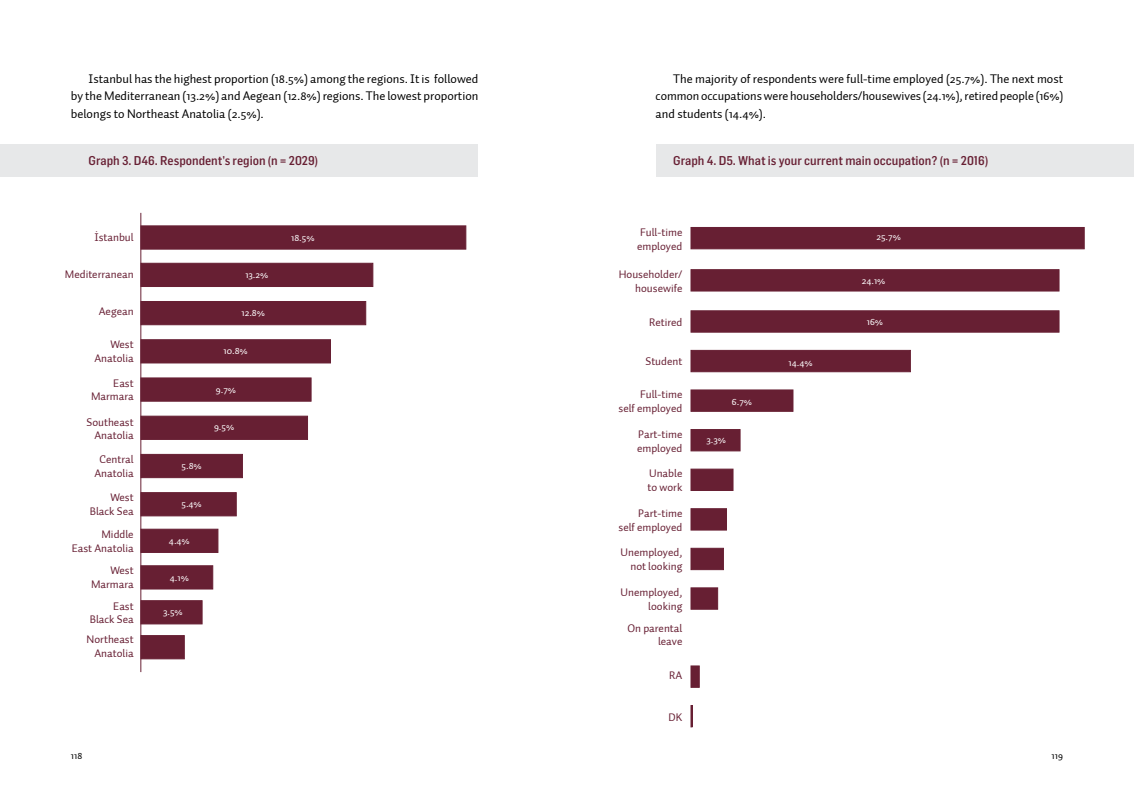
<style>
.page{position:relative;width:1134px;height:798px;background:#fff}
.page>*{position:absolute;margin:0;border:0;box-sizing:border-box;transform-origin:0 0}
.genelmetin{font:12.5px/17.5px "Auto 2 TR Regular";color:#000;text-align:justify}
.graphhead{font:500 12.5px "Flama Semicondensed";color:#671f33}
.t1{font:11.25px/13.5px "Auto 2";color:#671f33;text-align:right}
.t2{font:10px "Auto 2";color:#fff}
.t3{font:10px "Auto 2 TR Regular";letter-spacing:.01em;color:#000}
</style>
<div class="page">
<div style="left:0;top:144px;width:478px;height:32px;background:#e2e3e4"></div>
<div style="left:141px;top:226px;width:325px;height:23px;background:#671f33"></div>
<div style="left:141px;top:263px;width:232px;height:23px;background:#671f33;border:1px solid #671f33"></div>
<div style="left:141px;top:301px;width:225px;height:24px;background:#671f33;border:1px solid #671f33"></div>
<div style="left:141px;top:339px;width:190px;height:24px;background:#671f33;border:1px solid #671f33"></div>
<div style="left:141px;top:377px;width:170px;height:24px;background:#671f33;border:1px solid #671f33"></div>
<div style="left:141px;top:416px;width:167px;height:23px;background:#671f33;border:1px solid #671f33"></div>
<div style="left:141px;top:454px;width:102px;height:23px;background:#671f33"></div>
<div style="left:141px;top:492px;width:95px;height:24px;background:#671f33;border:1px solid #671f33"></div>
<div style="left:141px;top:529px;width:77px;height:23px;background:#671f33;border:1px solid #671f33"></div>
<div style="left:141px;top:565px;width:72px;height:24px;background:#671f33;border:1px solid #671f33"></div>
<div style="left:141px;top:600px;width:61px;height:24px;background:#671f33;border:1px solid #671f33"></div>
<div style="left:141px;top:635px;width:43px;height:23px;background:#671f33;border:1px solid #671f33"></div>
<hr style="left:141px;top:213px;width:1px;height:458px;background:#671f33">
<div style="left:656px;top:144px;width:478px;height:32px;background:#e2e3e4"></div>
<div style="left:691px;top:227px;width:393px;height:22px;background:#671f33;border:1px solid #671f33"></div>
<div style="left:691px;top:269px;width:368px;height:22px;background:#671f33;border:1px solid #671f33"></div>
<div style="left:691px;top:310px;width:368px;height:22px;background:#671f33;border:1px solid #671f33"></div>
<div style="left:691px;top:350px;width:219px;height:22px;background:#671f33;border:1px solid #671f33"></div>
<div style="left:691px;top:389px;width:102px;height:22px;background:#671f33;border:1px solid #671f33"></div>
<div style="left:691px;top:429px;width:49px;height:22px;background:#671f33"></div>
<div style="left:691px;top:469px;width:42px;height:21px;background:#671f33"></div>
<div style="left:691px;top:508px;width:36px;height:22px;background:#671f33;border:1px solid #671f33"></div>
<div style="left:691px;top:548px;width:33px;height:21px;background:#671f33;border:1px solid #671f33"></div>
<div style="left:691px;top:587px;width:27px;height:22px;background:#671f33;border:1px solid #671f33"></div>
<div style="left:691px;top:665px;width:8px;height:22px;background:#671f33"></div>
<svg style="left:691px;top:705px;width:1px;height:21px"></svg>
<p class="genelmetin" style="left:71px;top:70px;width:409px;text-indent:18px">Istanbul has the highest proportion (18.5%) among the regions. It is followed by the Mediterranean (13.2%) and Aegean (12.8%) regions. The lowest proportion belongs to Northeast Anatolia (2.5%).</p>
<p class="graphhead" style="left:89px;top:153px;width:231px">Graph 3. D46. Respondent’s region (n = 2029)</p>
<p class="t1" style="left:94px;top:230px;width:41px">İstanbul</p>
<p class="t1" style="left:65px;top:267px;width:70px">Mediterranean</p>
<p class="t1" style="left:99px;top:305px;width:36px">Aegean</p>
<p class="t1" style="left:94px;top:338px;width:41px">West<br>Anatolia</p>
<p class="t1" style="left:91px;top:376px;width:44px">East<br>Marmara</p>
<p class="t1" style="left:86px;top:415px;width:49px">Southeast<br>Anatolia</p>
<p class="t1" style="left:94px;top:453px;width:41px;text-align:center">Central<br>Anatolia</p>
<p class="t1" style="left:90px;top:490px;width:45px">West<br>Black Sea</p>
<p class="t1" style="left:72px;top:527px;width:63px">Middle<br>East Anatolia</p>
<p class="t1" style="left:91px;top:563px;width:44px">West<br>Marmara</p>
<p class="t1" style="left:90px;top:599px;width:45px">East<br>Black Sea</p>
<p class="t1" style="left:87px;top:633px;width:49px">Northeast</p>
<p class="t1" style="left:94px;top:646px;width:41px">Anatolia</p>
<p class="t2" style="left:182px;top:459px;width:22px">5.8%</p>
<p class="t2" style="left:181px;top:497px;width:22px">5.4%</p>
<p class="t2" style="left:169px;top:534px;width:22px">4.4%</p>
<p class="t2" style="left:170px;top:571px;width:21px">4.1%</p>
<p class="t2" style="left:163px;top:605px;width:21px">3.5%</p>
<p class="t2" style="left:245px;top:268px;width:25px">13.2%</p>
<p class="t2" style="left:242px;top:306px;width:25px">12.8%</p>
<p class="t2" style="left:224px;top:345px;width:26px">10.8%</p>
<p class="t2" style="left:216px;top:383px;width:22px">9.7%</p>
<p class="t2" style="left:214px;top:420px;width:22px">9.5%</p>
<p class="t2" style="left:291px;top:231px;width:25px">18.5%</p>
<p class="genelmetin" style="left:656px;top:70px;width:409px;text-indent:18px">The majority of respondents were full-time employed (25.7%). The next most common occupations were householders/housewives (24.1%), retired people (16%) and students (14.4%).</p>
<p class="graphhead" style="left:673px;top:153px;width:316px">Graph 4. D5. What is your current main occupation? (n = 2016)</p>
<p class="t1" style="left:640px;top:225px;width:44px">Full-time</p>
<p class="t1" style="left:637px;top:239px;width:47px">employed</p>
<p class="t1" style="left:619px;top:268px;width:65px">Householder/ housewife</p>
<p class="t1" style="left:649px;top:316px;width:35px">Retired</p>
<p class="t1" style="left:645px;top:355px;width:38px">Student</p>
<p class="t1" style="left:640px;top:388px;width:44px">Full-time</p>
<p class="t1" style="left:618px;top:401px;width:65px">self employed</p>
<p class="t1" style="left:638px;top:427px;width:46px">Part-time</p>
<p class="t1" style="left:637px;top:441px;width:47px">employed</p>
<p class="t1" style="left:649px;top:466px;width:35px">Unable</p>
<p class="t1" style="left:648px;top:480px;width:36px">to work</p>
<p class="t1" style="left:638px;top:506px;width:46px">Part-time</p>
<p class="t1" style="left:618px;top:520px;width:65px">self employed</p>
<p class="t1" style="left:620px;top:545px;width:63px">Unemployed,</p>
<p class="t1" style="left:630px;top:559px;width:54px">not looking</p>
<p class="t1" style="left:620px;top:585px;width:63px">Unemployed,</p>
<p class="t1" style="left:648px;top:599px;width:36px">looking</p>
<p class="t1" style="left:627px;top:621px;width:56px">On parental leave</p>
<p class="t1" style="left:669px;top:668px;width:15px">RA</p>
<p class="t1" style="left:669px;top:710px;width:15px">DK</p>
<p class="t2" style="left:732px;top:395px;width:22px">6.7%</p>
<p class="t2" style="left:706px;top:433px;width:21px">3.3%</p>
<p class="t2" style="left:789px;top:356px;width:26px">14.4%</p>
<p class="t2" style="left:876px;top:230px;width:26px">25.7%</p>
<p class="t2" style="left:862px;top:274px;width:25px">24.1%</p>
<p class="t2" style="left:867px;top:315px;width:18px">16%</p>
<p class="t3" style="left:71px;top:749px;width:13px">118</p>
<p class="t3" style="left:1052px;top:749px;width:13px">119</p>
</div>
